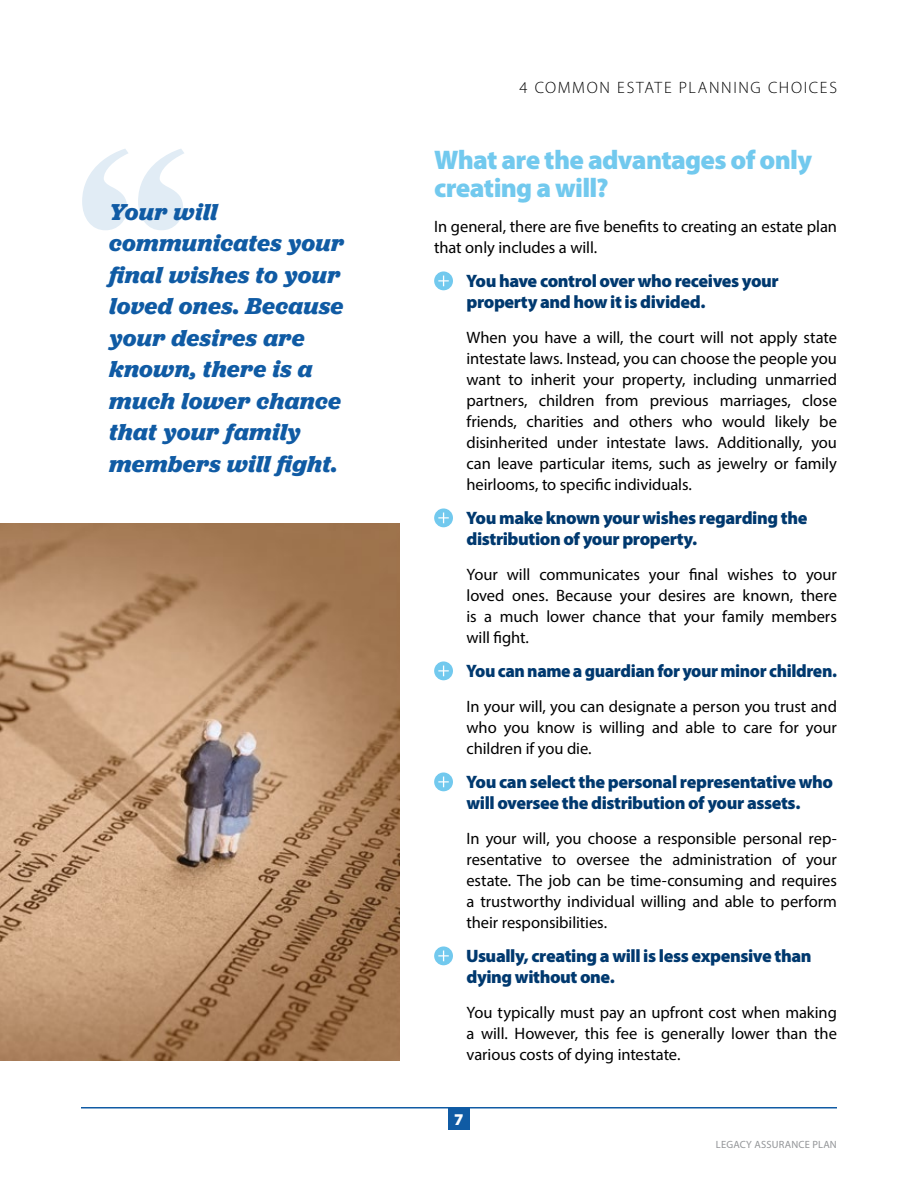
<style>
.page{position:relative;width:918px;height:1188px;background:#fff}
.page>*{position:absolute;margin:0;border:0;box-sizing:border-box;transform-origin:0 0}
.t1{font:900 27px/28.5px "Myriad Pro";letter-spacing:-.025em;color:#72c9ee}
.t2{font:italic 700 24px/31.5px "Jubilat";letter-spacing:.01em;color:#105ba4}
.t3{font:900 18px/21px "Myriad Pro";letter-spacing:-.025em;color:#00396f}
.t4{font:16.5px/21px "Myriad Pro";letter-spacing:-.005em;color:#000;text-align:justify}
.t5{font:16.5px "Myriad Variable Concept";letter-spacing:.1em;color:#000}
.t6{font:900 16.5px "Myriad Pro";color:#fff}
.t7{font:10.5px "Myriad Pro";letter-spacing:.02em;color:#939598}
</style>
<div class="page">
<hr style="left:81px;top:1107px;width:756px;height:1px;background:#105ba4">
<div style="left:448px;top:1108px;width:22px;height:22px;background:#105ba4"></div>
<div style="left:434px;top:271px;width:19px;height:19px;background:#72c9ee;border-radius:50%"></div>
<svg style="left:438px;top:276px;width:11px;height:10px"></svg>
<div style="left:434px;top:508px;width:19px;height:19px;background:#72c9ee;border-radius:50%"></div>
<svg style="left:438px;top:513px;width:11px;height:10px"></svg>
<div style="left:434px;top:661px;width:19px;height:19px;background:#72c9ee;border-radius:50%"></div>
<svg style="left:438px;top:666px;width:11px;height:10px"></svg>
<div style="left:434px;top:772px;width:19px;height:19px;background:#72c9ee;border-radius:50%"></div>
<svg style="left:438px;top:777px;width:11px;height:10px"></svg>
<div style="left:434px;top:946px;width:19px;height:19px;background:#72c9ee;border-radius:50%"></div>
<svg style="left:438px;top:951px;width:11px;height:10px"></svg>
<img style="left:0;top:524px;width:400px;height:537px">
<svg style="left:82px;top:149px;width:102px;height:81px"></svg>
<h2 class="t2" style="left:109px;top:196px;width:236px">Your will communicates your final wishes to your loved ones. Because your desires are known, there is a much lower chance that your family members will fight.</h2>
<p class="t5" style="left:520px;top:78px;width:319px">4 COMMON ESTATE PLANNING CHOICES</p>
<h1 class="t1" style="left:434px;top:144px;width:379px">What are the advantages of only creating a will?</h1>
<p class="t4" style="left:434px;top:216px;width:404px">In general, there are five benefits to creating an estate plan that only includes a will.</p>
<p class="t3" style="left:466px;top:270px;width:314px">You have control over who receives your property and how it is divided.</p>
<p class="t4" style="left:466px;top:327px;width:372px">When you have a will, the court will not apply state intestate laws. Instead, you can choose the people you want to inherit your property, including unmarried partners, children from previous marriages, close friends, charities and others who would likely be disinherited under intestate laws. Additionally, you can leave particular items, such as jewelry or family heirlooms, to specific individuals.</p>
<p class="t3" style="left:466px;top:507px;width:343px">You make known your wishes regarding the distribution of your property.</p>
<p class="t4" style="left:466px;top:564px;width:372px">Your will communicates your final wishes to your loved ones. Because your desires are known, there is a much lower chance that your family members will fight.</p>
<p class="t3" style="left:466px;top:660px;width:372px">You can name a guardian for your minor children.</p>
<p class="t4" style="left:466px;top:696px;width:372px">In your will, you can designate a person you trust and who you know is willing and able to care for your children if you die.</p>
<p class="t3" style="left:466px;top:771px;width:369px">You can select the personal representative who will oversee the distribution of your assets.</p>
<p class="t4" style="left:466px;top:828px;width:372px">In your will, you choose a responsible personal rep&shy;resentative to oversee the administration of your estate. The job can be time-consuming and requires a trustworthy individual willing and able to perform their responsibilities.</p>
<p class="t3" style="left:466px;top:945px;width:347px">Usually, creating a will is less expensive than dying without one.</p>
<p class="t4" style="left:466px;top:1002px;width:372px">You typically must pay an upfront cost when making a will. However, this fee is generally lower than the various costs of dying intestate.</p>
<p class="t6" style="left:454px;top:1109px;width:11px">7</p>
<p class="t7" style="left:716px;top:1138px;width:122px">LEGACY ASSURANCE PLAN</p>
</div>
